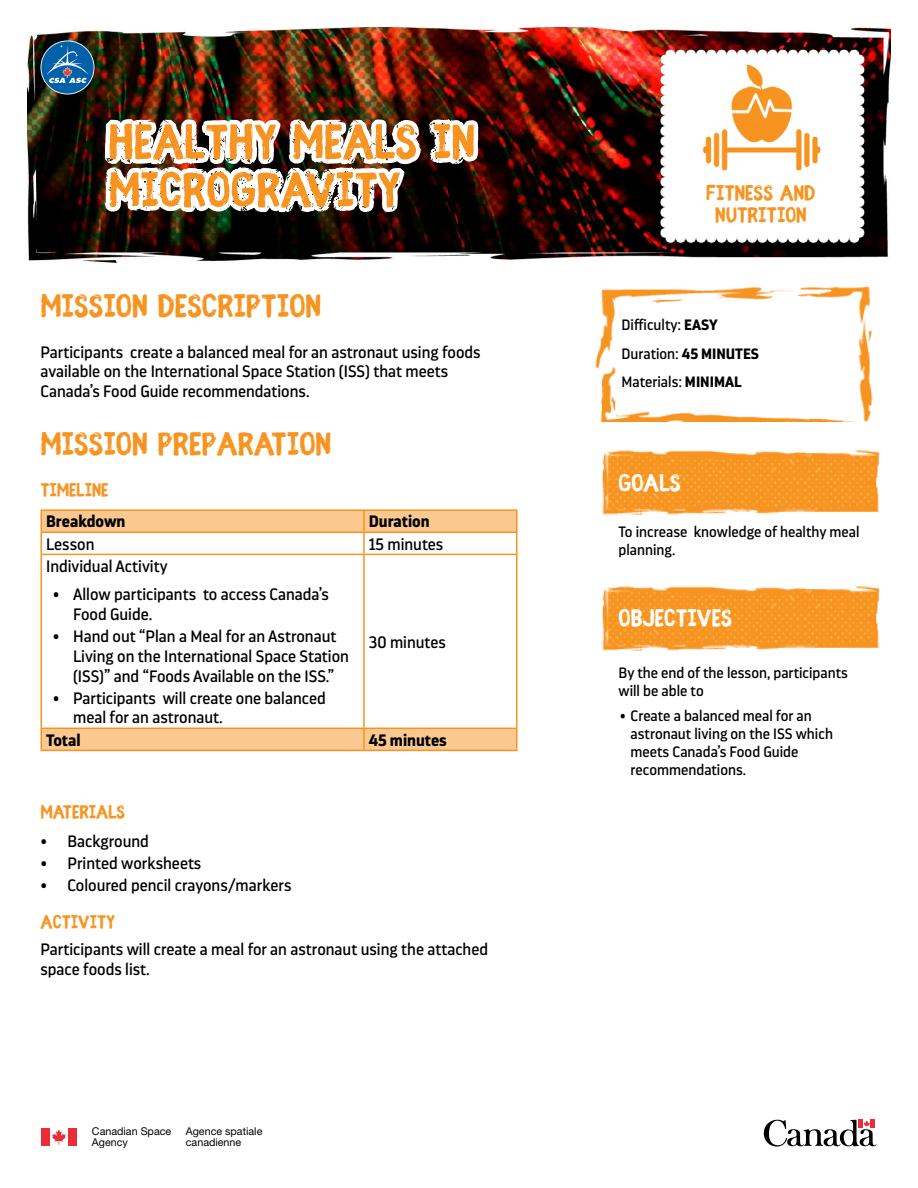
<style>
.page{position:relative;width:918px;height:1188px;background:#fff}
.page>*{position:absolute;margin:0;border:0;box-sizing:border-box;transform-origin:0 0}
.t1{font:700 54px/48px "Fibre Vintage Full";color:#f79421}
.t2{font:700 36px "Fibre Vintage Full";color:#f79421}
.t3{font:700 27px "Fibre Vintage Full";color:#fff}
.t4{font:700 24px/22.5px "Fibre Vintage Full";color:#f79421;text-align:center}
.t5{font:700 21px "Fibre Vintage Full";color:#f79421}
.t6{font:16.5px/19.8px "Darwin Pro";color:#000}
.t7{font:700 16.5px "Darwin Pro";color:#000}
.t8{font:15px/18px "Darwin Pro";color:#000}
.t9{font:10.8px/10.8px "Helvetica Neue LT Std";color:#000}
.s1{font-weight:700}
</style>
<div class="page">
<img style="left:27px;top:27px;width:864px;height:234px">
<img style="left:645px;top:29px;width:234px;height:232px">
<img style="left:602px;top:450px;width:278px;height:65px">
<img style="left:602px;top:586px;width:278px;height:65px">
<img style="left:595px;top:286px;width:278px;height:136px">
<svg style="left:42px;top:511px;width:474px;height:239px"></svg>
<hr style="left:40px;top:729px;width:2px;height:21px;background:#f79421">
<hr style="left:40px;top:750px;width:324px;height:1px;background:#f79421">
<hr style="left:40px;top:509px;width:324px;height:2px;background:#f79421">
<hr style="left:40px;top:511px;width:2px;height:21px;background:#f79421">
<hr style="left:364px;top:509px;width:154px;height:2px;background:#f79421">
<hr style="left:363px;top:511px;width:2px;height:21px;background:#f79421">
<hr style="left:516px;top:511px;width:2px;height:21px;background:#f79421">
<hr style="left:40px;top:532px;width:324px;height:1px;background:#f79421">
<hr style="left:364px;top:532px;width:154px;height:1px;background:#f79421">
<hr style="left:40px;top:533px;width:2px;height:21px;background:#f79421">
<hr style="left:40px;top:554px;width:324px;height:1px;background:#f79421">
<hr style="left:40px;top:555px;width:2px;height:173px;background:#f79421">
<hr style="left:40px;top:728px;width:324px;height:1px;background:#f79421">
<hr style="left:363px;top:533px;width:2px;height:21px;background:#f79421">
<hr style="left:516px;top:533px;width:2px;height:21px;background:#f79421">
<hr style="left:364px;top:554px;width:154px;height:1px;background:#f79421">
<hr style="left:363px;top:555px;width:2px;height:173px;background:#f79421">
<hr style="left:516px;top:555px;width:2px;height:173px;background:#f79421">
<hr style="left:364px;top:728px;width:154px;height:1px;background:#f79421">
<hr style="left:363px;top:729px;width:2px;height:21px;background:#f79421">
<hr style="left:516px;top:729px;width:2px;height:21px;background:#f79421">
<hr style="left:364px;top:750px;width:154px;height:1px;background:#f79421">
<img style="left:41px;top:27px;width:446px;height:236px">
<svg style="left:764px;top:1120px;width:112px;height:27px"></svg>
<div style="left:41px;top:1128px;width:9px;height:18px;background:#eb2d37"></div>
<svg style="left:52px;top:1129px;width:14px;height:16px"></svg>
<div style="left:68px;top:1128px;width:9px;height:18px;background:#eb2d37"></div>
<h1 class="t1" style="left:108px;top:118px;width:368px">HEALTHY MEALS IN<br>MICROGRAVITY</h1>
<h2 class="t2" style="left:40px;top:285px;width:282px">MISSION DESCRIPTION</h2>
<p class="t6" style="left:40px;top:342px;width:442px">Participants create a balanced meal for an astronaut using foods available on the International Space Station (ISS) that meets<br>Canada’s Food Guide recommendations.</p>
<h2 class="t2" style="left:40px;top:423px;width:292px">MISSION PREPARATION</h2>
<p class="t5" style="left:40px;top:478px;width:70px">TIMELINE</p>
<p class="t7" style="left:46px;top:510px;width:81px">Breakdown</p>
<p class="t7" style="left:369px;top:510px;width:62px">Duration</p>
<p class="t6" style="left:46px;top:533px;width:50px">Lesson</p>
<p class="t6" style="left:369px;top:533px;width:76px">15 minutes</p>
<p class="t6" style="left:46px;top:556px;width:123px">Individual Activity</p>
<p class="t6" style="left:73px;top:584px;width:257px;text-indent:-20px">• Allow participants to access Canada’s<br>Food Guide.</p>
<p class="t6" style="left:73px;top:626px;width:277px;text-indent:-20px">• Hand out “Plan a Meal for an Astronaut<br>Living on the International Space Station (ISS)” and “Foods Available on the ISS.”</p>
<p class="t6" style="left:73px;top:688px;width:254px;text-indent:-20px">• Participants will create one balanced meal for an astronaut.</p>
<p class="t6" style="left:369px;top:631px;width:79px">30 minutes</p>
<p class="t7" style="left:46px;top:728px;width:36px">Total</p>
<p class="t7" style="left:369px;top:728px;width:80px">45 minutes</p>
<p class="t5" style="left:40px;top:800px;width:86px">MATERIALS</p>
<p class="t6" style="left:40px;top:831px;width:110px">• Background</p>
<p class="t6" style="left:40px;top:853px;width:162px">• Printed worksheets</p>
<p class="t6" style="left:40px;top:875px;width:252px">• Coloured pencil crayons/markers</p>
<p class="t5" style="left:40px;top:910px;width:76px">ACTIVITY</p>
<p class="t6" style="left:40px;top:939px;width:449px">Participants will create a meal for an astronaut using the attached space foods list.</p>
<p class="t9" style="left:92px;top:1126px;width:81px">Canadian Space<br>Agency</p>
<p class="t9" style="left:186px;top:1126px;width:78px">Agence spatiale canadienne</p>
<h3 class="t4" style="left:706px;top:182px;width:111px">FITNESS AND<br>NUTRITION</h3>
<p class="t8" style="left:622px;top:311px;width:139px;line-height:28.5px">Difficulty: <span class="s1">EASY<br></span>Duration: <span class="s1">45 MINUTES<br></span>Materials: <span class="s1">MINIMAL</span></p>
<h3 class="t3" style="left:619px;top:467px;width:64px">GOALS</h3>
<p class="t8" style="left:619px;top:522px;width:242px">To increase knowledge of healthy meal planning.</p>
<h3 class="t3" style="left:619px;top:603px;width:115px">OBJECTIVES</h3>
<p class="t8" style="left:619px;top:663px;width:231px">By the end of the lesson, participants will be able to</p>
<p class="t8" style="left:631px;top:706px;width:204px;text-indent:-11px">• Create a balanced meal for an astronaut living on the ISS which meets Canada’s Food Guide recommendations.</p>
</div>
